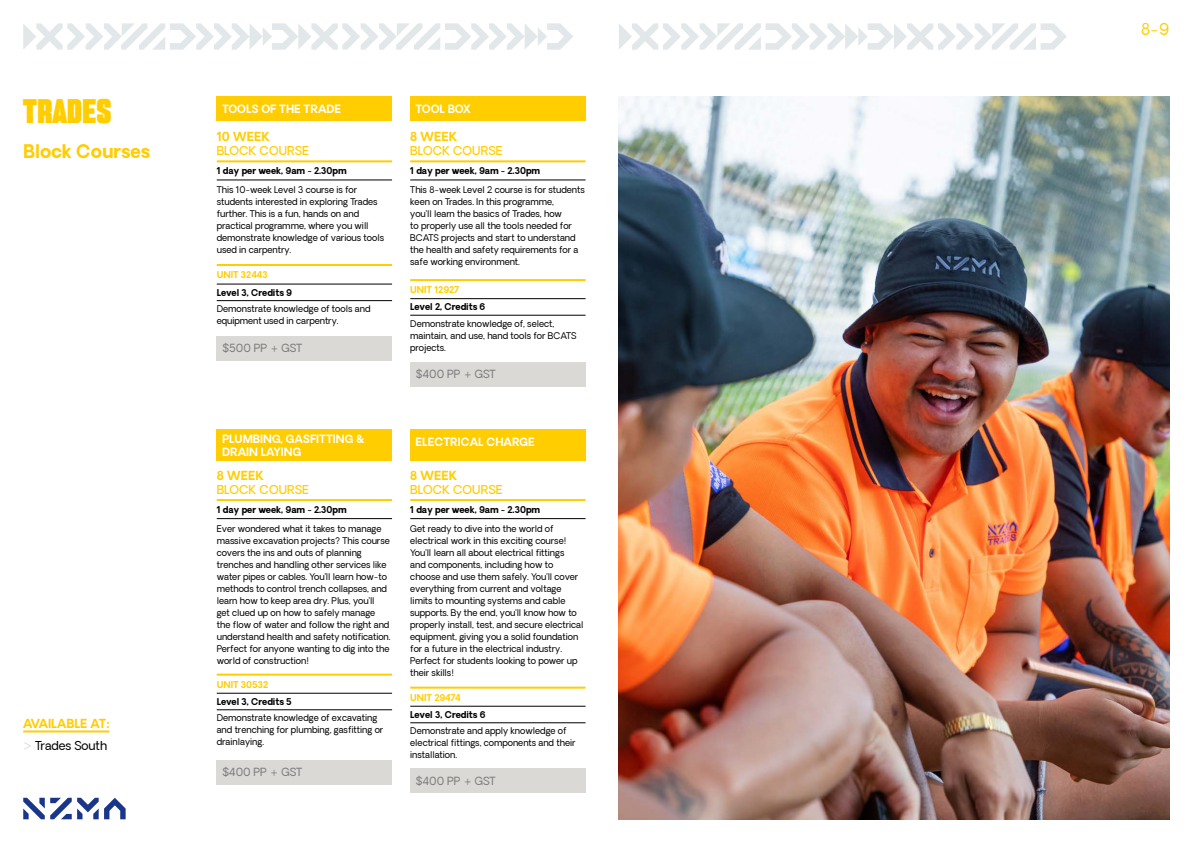
<style>
.page{position:relative;width:1191px;height:842px;background:#fff}
.page>*{position:absolute;margin:0;border:0;box-sizing:border-box;transform-origin:0 0}
.t1{font:35px "Boldine";color:#ffcd00}
.t2{font:700 18px "Oakes Grotesk";color:#ffcd00}
.t3{font:16px "Oakes Grotesk";color:#ffcd00}
.t4{font:500 12px "Oakes Grotesk";color:#ffcd00}
.t5{font:700 12px "Oakes Grotesk";color:#ffcd00}
.t6{font:12px "Oakes Grotesk";color:#000}
.t7{font:700 11px/13.2px "Oakes Grotesk";color:#fff}
.t8{font:11px "Oakes Grotesk";color:#7b7879}
.t9{font:9px/12px "Oakes Grotesk";color:#000}
.t10{font:700 9px "Oakes Grotesk";color:#000}
.t11{font:700 9px "Oakes Grotesk";color:#ffcd00}
.s1{color:#dad9d6}
</style>
<div class="page">
<div style="left:217px;top:96px;width:175px;height:25px;background:#ffcd00"></div>
<hr style="left:217px;top:160px;width:175px;height:2px;background:#ffcd00">
<hr style="left:23px;top:730px;width:86px;height:2px;background:#ffcd00">
<hr style="left:217px;top:179px;width:175px;height:1px;background:#000">
<svg style="left:23px;top:23px;width:550px;height:27px"></svg>
<svg style="left:619px;top:23px;width:447px;height:27px"></svg>
<div style="left:217px;top:336px;width:175px;height:24px;background:#dad9d6"></div>
<img style="left:619px;top:96px;width:550px;height:723px">
<svg style="left:23px;top:798px;width:103px;height:21px"></svg>
<div style="left:410px;top:96px;width:175px;height:25px;background:#ffcd00"></div>
<div style="left:410px;top:362px;width:175px;height:24px;background:#dad9d6"></div>
<hr style="left:410px;top:160px;width:175px;height:2px;background:#ffcd00">
<hr style="left:410px;top:279px;width:175px;height:2px;background:#ffcd00">
<hr style="left:410px;top:298px;width:175px;height:1px;background:#000">
<hr style="left:410px;top:179px;width:175px;height:1px;background:#000">
<hr style="left:410px;top:315px;width:175px;height:1px;background:#000">
<div style="left:217px;top:430px;width:175px;height:31px;background:#ffcd00"></div>
<div style="left:217px;top:760px;width:175px;height:24px;background:#dad9d6"></div>
<hr style="left:217px;top:499px;width:175px;height:2px;background:#ffcd00">
<hr style="left:217px;top:674px;width:175px;height:2px;background:#ffcd00">
<hr style="left:217px;top:693px;width:175px;height:1px;background:#000">
<hr style="left:217px;top:518px;width:175px;height:1px;background:#000">
<hr style="left:217px;top:709px;width:175px;height:1px;background:#000">
<hr style="left:217px;top:284px;width:175px;height:1px;background:#000">
<hr style="left:217px;top:300px;width:175px;height:1px;background:#000">
<hr style="left:217px;top:264px;width:175px;height:2px;background:#ffcd00">
<div style="left:410px;top:430px;width:175px;height:31px;background:#ffcd00"></div>
<div style="left:410px;top:768px;width:175px;height:24px;background:#dad9d6"></div>
<hr style="left:410px;top:499px;width:175px;height:2px;background:#ffcd00">
<hr style="left:410px;top:687px;width:175px;height:2px;background:#ffcd00">
<hr style="left:410px;top:706px;width:175px;height:1px;background:#000">
<hr style="left:410px;top:518px;width:175px;height:1px;background:#000">
<hr style="left:410px;top:722px;width:175px;height:1px;background:#000">
<p class="t1" style="left:23px;top:90px;width:90px">TRADES</p>
<p class="t2" style="left:23px;top:139px;width:128px">Block Courses</p>
<p class="t5" style="left:23px;top:715px;width:88px">AVAILABLE AT:</p>
<p class="t6" style="left:23px;top:738px;width:85px"><span class="s1">&gt;</span> Trades South</p>
<p class="t7" style="left:222px;top:102px;width:121px">TOOLS OF THE TRADE</p>
<p class="t5" style="left:217px;top:129px;width:55px">10 WEEK</p>
<p class="t4" style="left:217px;top:143px;width:94px">BLOCK COURSE</p>
<p class="t10" style="left:217px;top:165px;width:131px">1 day per week, 9am - 2.30pm</p>
<p class="t9" style="left:217px;top:184px;width:169px">This 10-week Level 3 course is for students interested in exploring Trades further. This is a fun, hands on and practical programme, where you will demonstrate knowledge of various tools used in carpentry.</p>
<p class="t11" style="left:217px;top:269px;width:53px">UNIT 32443</p>
<p class="t10" style="left:217px;top:286px;width:77px">Level 3, Credits 9</p>
<p class="t9" style="left:217px;top:303px;width:155px">Demonstrate knowledge of tools and equipment used in carpentry.</p>
<p class="t8" style="left:222px;top:341px;width:82px">$500 PP + GST</p>
<p class="t7" style="left:415px;top:102px;width:57px">TOOL BOX</p>
<p class="t5" style="left:410px;top:129px;width:49px">8 WEEK</p>
<p class="t4" style="left:410px;top:143px;width:94px">BLOCK COURSE</p>
<p class="t9" style="left:410px;top:184px;width:176px">This 8-week Level 2 course is for students keen on Trades. In this programme,<br>you’ll learn the basics of Trades, how<br>to properly use all the tools needed for BCATS projects and start to understand the health and safety requirements for a safe working environment.</p>
<p class="t11" style="left:410px;top:284px;width:51px">UNIT 12927</p>
<p class="t10" style="left:410px;top:165px;width:131px">1 day per week, 9am - 2.30pm</p>
<p class="t10" style="left:410px;top:301px;width:77px">Level 2, Credits 6</p>
<p class="t9" style="left:410px;top:318px;width:168px">Demonstrate knowledge of, select, maintain, and use, hand tools for BCATS projects.</p>
<p class="t8" style="left:415px;top:367px;width:82px">$400 PP + GST</p>
<p class="t7" style="left:222px;top:432px;width:143px">PLUMBING, GASFITTING &amp;<br>DRAIN LAYING</p>
<p class="t5" style="left:217px;top:467px;width:49px">8 WEEK</p>
<p class="t4" style="left:217px;top:482px;width:94px">BLOCK COURSE</p>
<p class="t9" style="left:217px;top:523px;width:175px">Ever wondered what it takes to manage massive excavation projects? This course covers the ins and outs of planning trenches and handling other services like water pipes or cables. You’ll learn how-to methods to control trench collapses, and learn how to keep area dry. Plus, you’ll<br>get clued up on how to safely manage the flow of water and follow the right and understand health and safety notification.<br>Perfect for anyone wanting to dig into the world of construction!</p>
<p class="t11" style="left:217px;top:678px;width:53px">UNIT 30532</p>
<p class="t10" style="left:217px;top:504px;width:131px">1 day per week, 9am - 2.30pm</p>
<p class="t10" style="left:217px;top:695px;width:77px">Level 3, Credits 5</p>
<p class="t9" style="left:217px;top:712px;width:168px">Demonstrate knowledge of excavating and trenching for plumbing, gasfitting or drainlaying.</p>
<p class="t8" style="left:222px;top:765px;width:82px">$400 PP + GST</p>
<p class="t7" style="left:415px;top:436px;width:121px">ELECTRICAL CHARGE</p>
<p class="t5" style="left:410px;top:467px;width:49px">8 WEEK</p>
<p class="t4" style="left:410px;top:482px;width:94px">BLOCK COURSE</p>
<p class="t9" style="left:410px;top:523px;width:175px">Get ready to dive into the world of electrical work in this exciting course!<br>You’ll learn all about electrical fittings<br>and components, including how to choose and use them safely. You’ll cover everything from current and voltage limits to mounting systems and cable supports. By the end, you’ll know how to properly install, test, and secure electrical equipment, giving you a solid foundation for a future in the electrical industry.<br>Perfect for students looking to power up their skills!</p>
<p class="t11" style="left:410px;top:691px;width:52px">UNIT 29474</p>
<p class="t10" style="left:410px;top:504px;width:131px">1 day per week, 9am - 2.30pm</p>
<p class="t10" style="left:410px;top:708px;width:77px">Level 3, Credits 6</p>
<p class="t9" style="left:410px;top:725px;width:167px">Demonstrate and apply knowledge of electrical fittings, components and their installation.</p>
<p class="t8" style="left:415px;top:773px;width:82px">$400 PP + GST</p>
<p class="t3" style="left:1141px;top:19px;width:29px">8-9</p>
</div>
